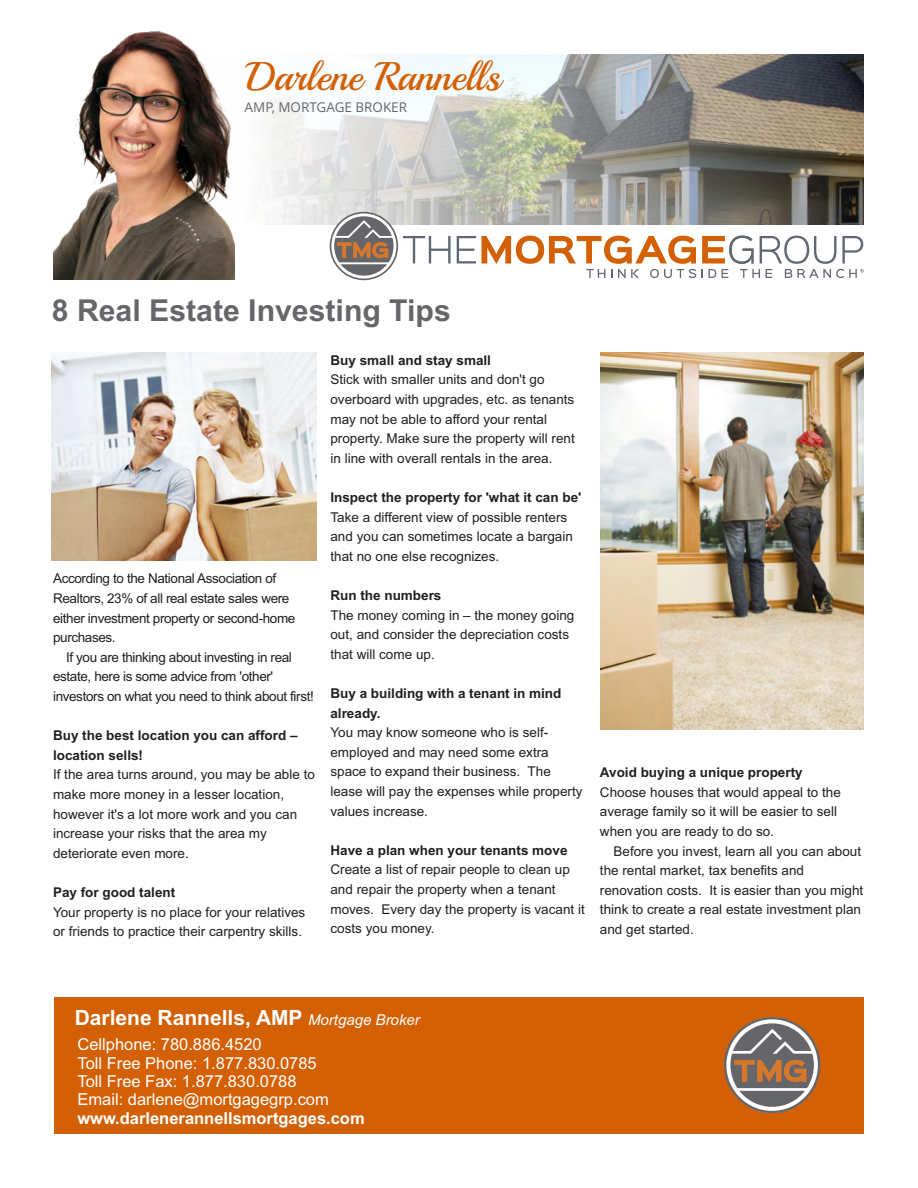
<style>
.page{position:relative;width:918px;height:1188px;background:#fff}
.page>*{position:absolute;margin:0;border:0;box-sizing:border-box;transform-origin:0 0}
.t1{font:40.05px "Playball";color:#d46006}
.t2{font:30.15px "Arial";color:#646669}
.t3{font:21px "Arial";color:#fff}
.t4{font:16.5px/18.5px "Arial";color:#fff}
.t5{font:13.5px/19.6px "Arial";color:#231f20}
.t6{font:13.5px/19.6px "Arial";letter-spacing:-.03em;color:#231f20}
.t7{font:13.5px "Open Sans";color:#646669}
.s1{font-style:italic;font-size:15px}
</style>
<div class="page">
<img style="left:600px;top:353px;width:264px;height:376px">
<img style="left:52px;top:352px;width:265px;height:208px">
<img style="left:266px;top:54px;width:598px;height:170px">
<svg style="left:403px;top:236px;width:48px;height:27px"></svg>
<svg style="left:457px;top:236px;width:19px;height:27px"></svg>
<svg style="left:482px;top:236px;width:214px;height:42px"></svg>
<svg style="left:702px;top:236px;width:162px;height:42px"></svg>
<svg style="left:330px;top:212px;width:67px;height:68px"></svg>
<div style="left:330px;top:212px;width:68px;height:68px;border:2px solid #646669;border-radius:50%"></div>
<svg style="left:334px;top:216px;width:60px;height:60px"></svg>
<img style="left:53px;top:32px;width:181px;height:248px">
<div style="left:54px;top:998px;width:810px;height:136px;background:#d46006"></div>
<svg style="left:725px;top:1017px;width:94px;height:96px"></svg>
<div style="left:724px;top:1017px;width:96px;height:96px;border:2px solid #646669;border-radius:50%"></div>
<svg style="left:730px;top:1023px;width:84px;height:84px;background:#958173"></svg>
<h1 class="t1" style="left:246px;top:52px;width:256px">Darlene Rannells</h1>
<p class="t7" style="left:245px;top:101px;width:164px">AMP, MORTGAGE BROKER</p>
<h2 class="t2" style="left:52px;top:299px;width:401px">8 Real Estate Investing Tips</h2>
<p class="t6" style="left:53px;top:570px;width:244px">According to the National Association of Realtors, 23% of all real estate sales were either investment property or second-home purchases.</p>
<p class="t6" style="left:53px;top:648px;width:262px;text-indent:13px">If you are thinking about investing in real estate, here is some advice from 'other' investors on what you need to think about first!</p>
<p class="t5" style="left:53px;top:727px;width:263px">Buy the best location you can afford – location sells!<br>If the area turns around, you may be able to make more money in a lesser location, however it's a lot more work and you can increase your risks that the area my deteriorate even more.</p>
<p class="t5" style="left:53px;top:884px;width:254px">Pay for good talent<br>Your property is no place for your relatives or friends to practice their carpentry skills.</p>
<p class="t5" style="left:330px;top:351px;width:246px">Buy small and stay small<br>Stick with smaller units and don't go overboard with upgrades, etc. as tenants may not be able to afford your rental property. Make sure the property will rent in line with overall rentals in the area.</p>
<p class="t5" style="left:330px;top:489px;width:252px">Inspect the property for 'what it can be' Take a different view of possible renters and you can sometimes locate a bargain that no one else recognizes.</p>
<p class="t5" style="left:330px;top:587px;width:245px">Run the numbers<br>The money coming in – the money going out, and consider the depreciation costs that will come up.</p>
<p class="t5" style="left:330px;top:685px;width:254px">Buy a building with a tenant in mind already.<br>You may know someone who is self&shy;employed and may need some extra space to expand their business. The lease will pay the expenses while property values increase.</p>
<p class="t5" style="left:330px;top:842px;width:256px">Have a plan when your tenants move Create a list of repair people to clean up and repair the property when a tenant moves. Every day the property is vacant it costs you money.</p>
<p class="t5" style="left:600px;top:764px;width:242px">Avoid buying a unique property Choose houses that would appeal to the average family so it will be easier to sell when you are ready to do so.</p>
<p class="t5" style="left:600px;top:842px;width:265px;text-indent:14px">Before you invest, learn all you can about the rental market, tax benefits and renovation costs. It is easier than you might think to create a real estate investment plan and get started.</p>
<h3 class="t3" style="left:75px;top:1009px;width:347px">Darlene Rannells, AMP <span class="s1">Mortgage Broker</span></h3>
<p class="t4" style="left:77px;top:1037px;width:289px">Cellphone: 780.886.4520<br>Toll Free Phone: 1.877.830.0785<br>Toll Free Fax: 1.877.830.0788<br>Email: darlene@mortgagegrp.com www.darlenerannellsmortgages.com</p>
</div>
